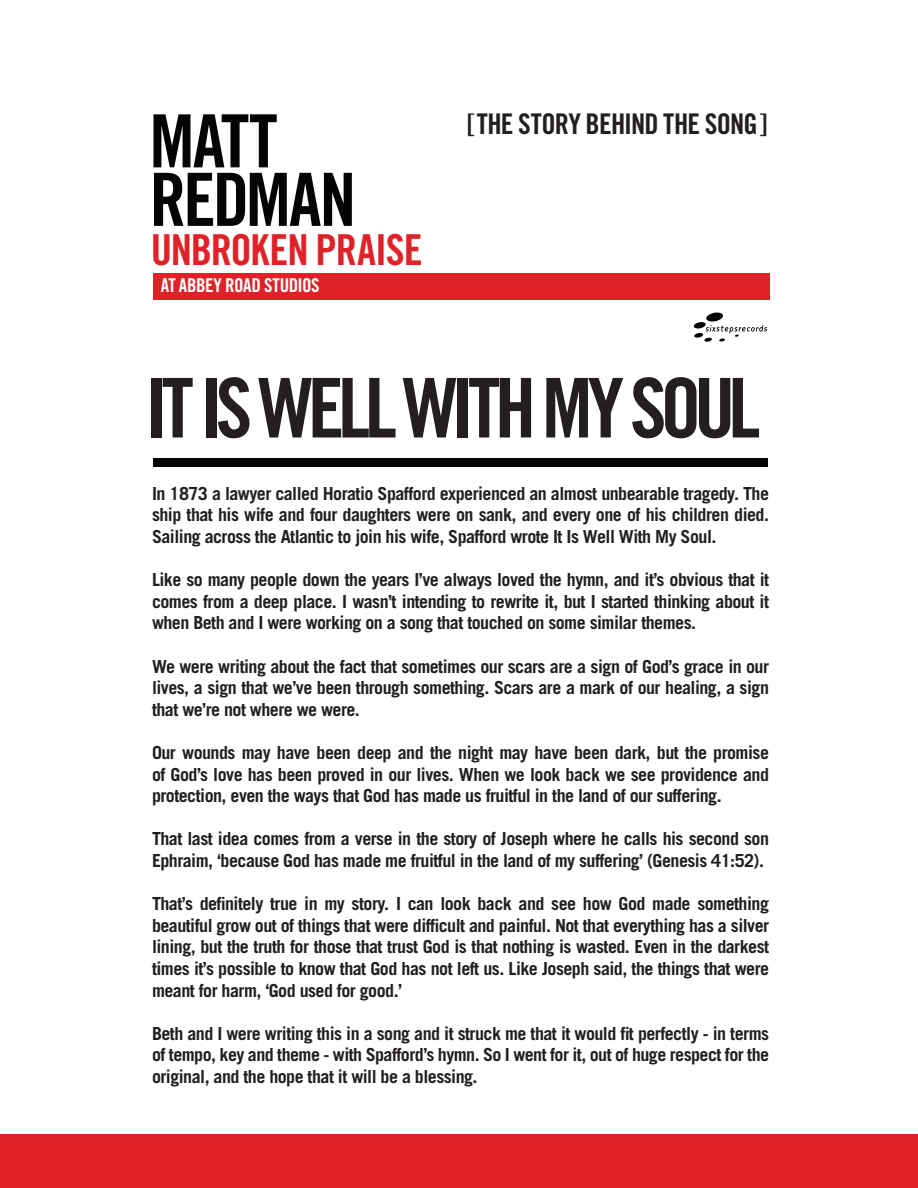
<style>
.page{position:relative;width:918px;height:1188px;background:#fff}
.page>*{position:absolute;margin:0;border:0;box-sizing:border-box;transform-origin:0 0}
.t1{font:82.5px "Trade Gothic LT Std Bd Cn 20";letter-spacing:-.075em;color:#231f20}
.t2{font:73.5px/58.5px "Trade Gothic LT Std Bd Cn 20";letter-spacing:-.035em;color:#040503}
.t3{font:42.6px "Trade Gothic LT Std Bd Cn 20";letter-spacing:-.025em;color:#df2228}
.t4{font:28.5px "Trade Gothic LT Std Bd Cn 20";letter-spacing:-.03em;color:#231f20}
.t5{font:19.05px "Trade Gothic LT Std Bd Cn 20";letter-spacing:-.02em;color:#fff}
.t6{font:700 18px/21.6px "Trade Gothic LT Std";letter-spacing:-.03em;color:#231f20;text-align:justify}
</style>
<div class="page">
<div style="left:153px;top:273px;width:617px;height:27px;background:#df2228"></div>
<svg style="left:693px;top:312px;width:74px;height:30px"></svg>
<div style="left:0;top:1134px;width:918px;height:54px;background:#df2228"></div>
<div style="left:153px;top:458px;width:615px;height:9px;background:#040503"></div>
<h2 class="t2" style="left:150px;top:111px;width:208px">MATT<br>REDMAN</h2>
<h3 class="t3" style="left:151px;top:224px;width:273px">UNBROKEN PRAISE</h3>
<p class="t5" style="left:161px;top:274px;width:160px">AT ABBEY ROAD STUDIOS</p>
<h3 class="t4" style="left:467px;top:107px;width:302px">[ THE STORY BEHIND THE SONG ]</h3>
<p class="t1" style="left:145px;top:358px;width:617px">IT IS WELL WITH MY SOUL</p>
<p class="t6" style="left:152px;top:482px;width:619px">In 1873 a lawyer called Horatio Spafford experienced an almost unbearable tragedy. The ship that his wife and four daughters were on sank, and every one of his children died.<br>Sailing across the Atlantic to join his wife, Spafford wrote It Is Well With My Soul.</p>
<p class="t6" style="left:152px;top:569px;width:619px">Like so many people down the years I’ve always loved the hymn, and it’s obvious that it comes from a deep place. I wasn’t intending to rewrite it, but I started thinking about it when Beth and I were working on a song that touched on some similar themes.</p>
<p class="t6" style="left:152px;top:655px;width:619px">We were writing about the fact that sometimes our scars are a sign of God’s grace in our lives, a sign that we’ve been through something. Scars are a mark of our healing, a sign that we’re not where we were.</p>
<p class="t6" style="left:152px;top:741px;width:619px">Our wounds may have been deep and the night may have been dark, but the promise of God’s love has been proved in our lives. When we look back we see providence and protection, even the ways that God has made us fruitful in the land of our suffering.</p>
<p class="t6" style="left:152px;top:828px;width:618px">That last idea comes from a verse in the story of Joseph where he calls his second son<br>Ephraim, ‘because God has made me fruitful in the land of my suffering’ (Genesis 41:52).</p>
<p class="t6" style="left:152px;top:893px;width:619px">That’s definitely true in my story. I can look back and see how God made something beautiful grow out of things that were difficult and painful. Not that everything has a silver lining, but the truth for those that trust God is that nothing is wasted. Even in the darkest times it’s possible to know that God has not left us. Like Joseph said, the things that were meant for harm, ‘God used for good.’</p>
<p class="t6" style="left:152px;top:1022px;width:619px">Beth and I were writing this in a song and it struck me that it would fit perfectly - in terms of tempo, key and theme - with Spafford’s hymn. So I went for it, out of huge respect for the original, and the hope that it will be a blessing.</p>
</div>
